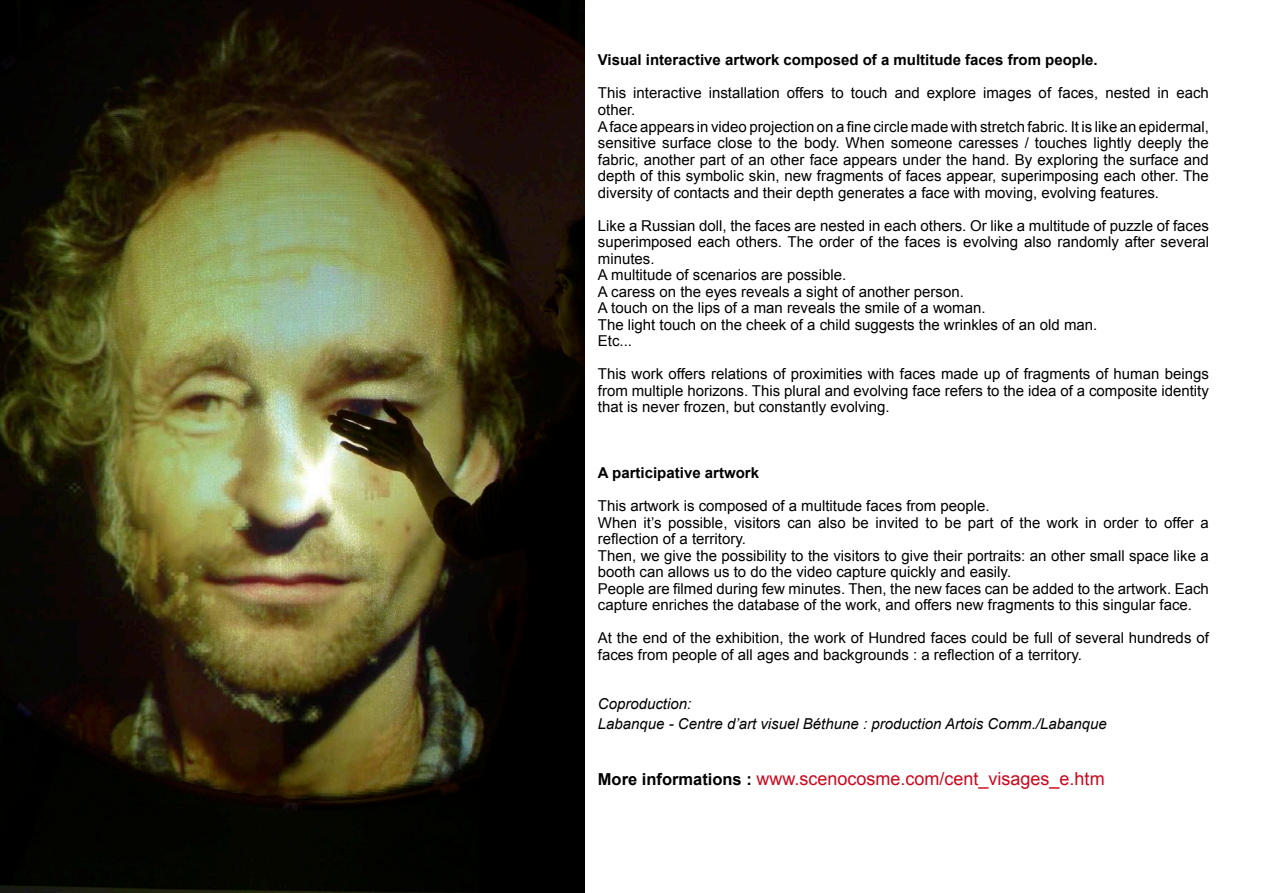
<style>
.page{position:relative;width:1263px;height:893px;background:#fff}
.page>*{position:absolute;margin:0;border:0;box-sizing:border-box;transform-origin:0 0}
.t1{font:18px "Arial";color:#cc071d}
.t2{font:15px/16.5px "Arial";color:#000}
.t3{font:700 15px "Arial";color:#000}
.t4{font:italic 15px "Arial";color:#000}
.s1{font-weight:700;font-size:16.5px;color:#000}
</style>
<div class="page">
<img style="left:0;top:0;width:584px;height:893px">
<p class="t3" style="left:598px;top:50px;width:501px">Visual interactive artwork composed of a multitude faces from people.</p>
<p class="t2" style="left:598px;top:85px;width:613px">This interactive installation offers to touch and explore images of faces, nested in each other.</p>
<p class="t2" style="left:598px;top:118px;width:613px;text-align:justify">A face appears in video projection on a fine circle made with stretch fabric. It is like an epidermal, sensitive surface close to the body. When someone caresses / touches lightly deeply the fabric, another part of an other face appears under the hand. By exploring the surface and depth of this symbolic skin, new fragments of faces appear, superimposing each other. The diversity of contacts and their depth generates a face with moving, evolving features.</p>
<p class="t2" style="left:598px;top:217px;width:613px;text-align:justify">Like a Russian doll, the faces are nested in each others. Or like a multitude of puzzle of faces superimposed each others. The order of the faces is evolving also randomly after several minutes.</p>
<p class="t2" style="left:598px;top:267px;width:250px">A multitude of scenarios are possible.</p>
<p class="t2" style="left:598px;top:283px;width:368px">A caress on the eyes reveals a sight of another person.</p>
<p class="t2" style="left:598px;top:300px;width:389px">A touch on the lips of a man reveals the smile of a woman.</p>
<p class="t2" style="left:598px;top:316px;width:501px">The light touch on the cheek of a child suggests the wrinkles of an old man.</p>
<p class="t2" style="left:598px;top:333px;width:36px">Etc...</p>
<p class="t2" style="left:598px;top:366px;width:613px;text-align:justify">This work offers relations of proximities with faces made up of fragments of human beings from multiple horizons. This plural and evolving face refers to the idea of a composite identity that is never frozen, but constantly evolving.</p>
<p class="t3" style="left:598px;top:463px;width:163px">A participative artwork</p>
<p class="t2" style="left:598px;top:498px;width:393px">This artwork is composed of a multitude faces from people.</p>
<p class="t2" style="left:598px;top:514px;width:612px">When it’s possible, visitors can also be invited to be part of the work in order to offer a reflection of a territory.</p>
<p class="t2" style="left:598px;top:547px;width:613px">Then, we give the possibility to the visitors to give their portraits: an other small space like a booth can allows us to do the video capture quickly and easily.</p>
<p class="t2" style="left:598px;top:580px;width:613px">People are filmed during few minutes. Then, the new faces can be added to the artwork. Each capture enriches the database of the work, and offers new fragments to this singular face.</p>
<p class="t2" style="left:598px;top:630px;width:613px">At the end of the exhibition, the work of Hundred faces could be full of several hundreds of faces from people of all ages and backgrounds : a reflection of a territory.</p>
<p class="t4" style="left:598px;top:694px;width:95px">Coproduction:</p>
<p class="t4" style="left:598px;top:714px;width:510px">Labanque - Centre d’art visuel Béthune : production Artois Comm./Labanque</p>
<p class="t1" style="left:598px;top:766px;width:508px"><span class="s1">More informations :</span> www.scenocosme.com/cent_visages_e.htm</p>
</div>
